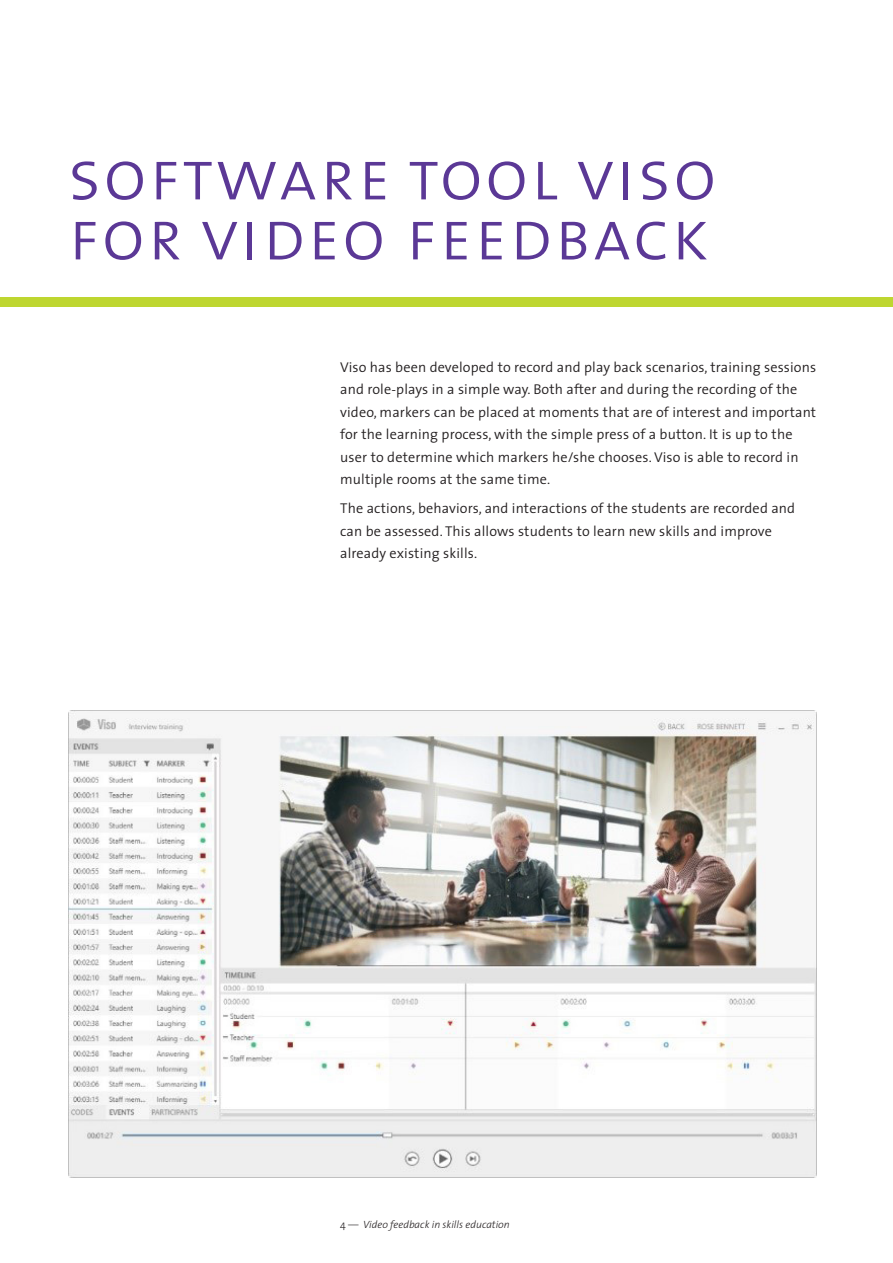
<style>
.page{position:relative;width:893px;height:1263px;background:#fff}
.page>*{position:absolute;margin:0;border:0;box-sizing:border-box;transform-origin:0 0}
.Hoofdstuk_-_titel{font:72px/60px "The Sans Light Caps";letter-spacing:.03em;color:#5b3896}
.Plain_text{font:300 14.25px/22.5px "The Sans";letter-spacing:.01em;color:#231f20}
.t1{font:italic 300 10.5px "The Sans";color:#231f20}
.s1{font-style:normal}
</style>
<div class="page">
<div style="left:0;top:298px;width:893px;height:9px;background:#bed630"></div>
<img style="left:68px;top:710px;width:748px;height:468px">
<p class="Hoofdstuk_-_titel" style="left:68px;top:143px;width:650px">software tool viso for video feedback</p>
<p class="Plain_text" style="left:340px;top:355px;width:478px">Viso has been developed to record and play back scenarios, training sessions and role-plays in a simple way. Both after and during the recording of the video, markers can be placed at moments that are of interest and important for the learning process, with the simple press of a button. It is up to the user to determine which markers he/she chooses. Viso is able to record in multiple rooms at the same time.</p>
<p class="Plain_text" style="left:340px;top:497px;width:456px">The actions, behaviors, and interactions of the students are recorded and can be assessed. This allows students to learn new skills and improve already existing skills.</p>
<p class="t1" style="left:340px;top:1216px;width:171px"><span class="s1">4 —</span> Video feedback in skills education</p>
</div>
